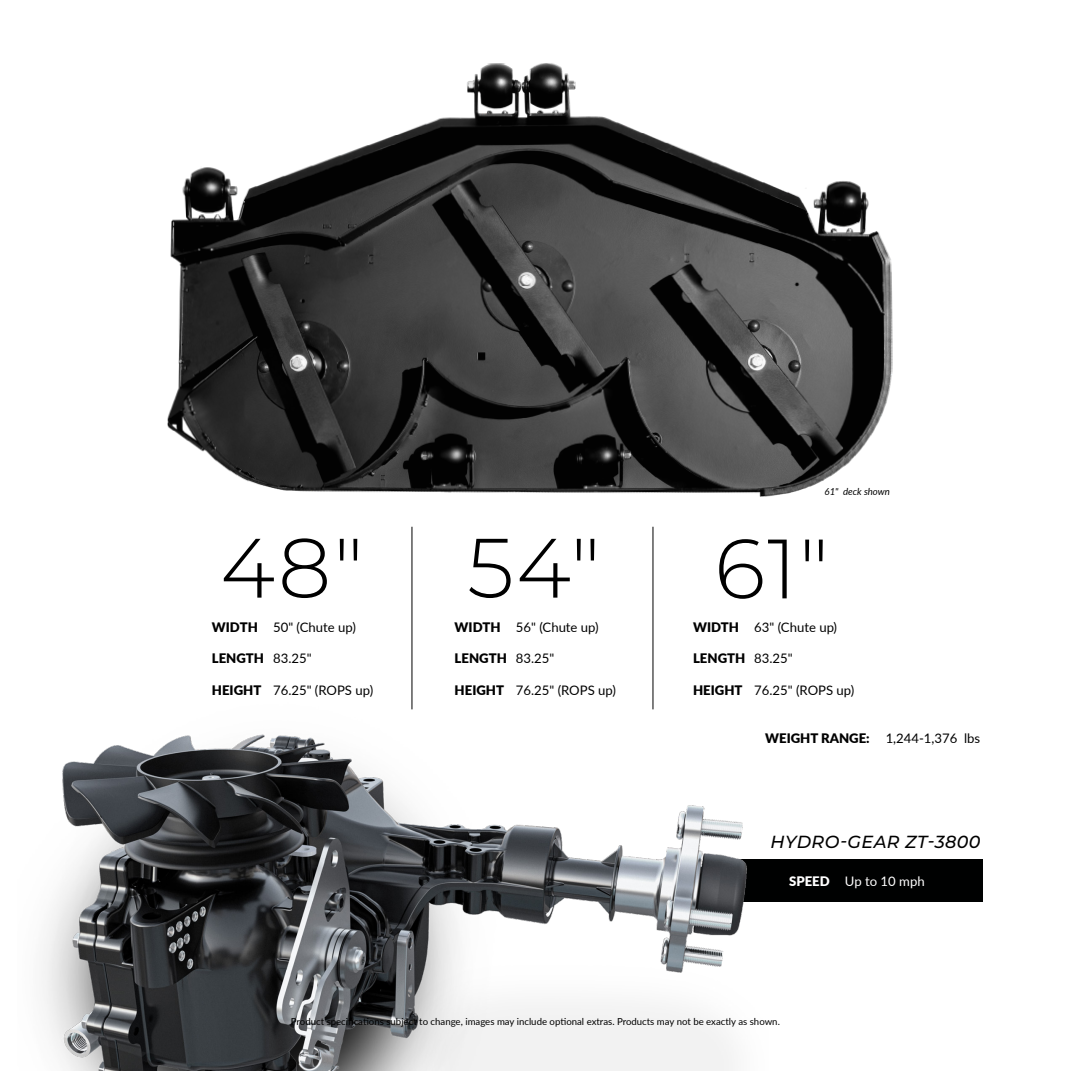
<style>
.page{position:relative;width:1071px;height:1071px;background:#fff}
.page>*{position:absolute;margin:0;border:0;box-sizing:border-box;transform-origin:0 0}
.t1{font:300 84px "Montserrat";color:#000}
.t2{font:italic 500 17.5px "Montserrat";letter-spacing:.025em;color:#000}
.t3{font:13.12px "Lato";color:#000}
.t4{font:900 13.12px "Lato";color:#000}
.t5{font:13.12px "Lato";color:#fff}
.t6{font:9.62px "Lato";color:#000}
.t7{font:italic 9.62px "Lato";color:#000}
.s1{font-weight:900}
.s2{font-weight:400}
</style>
<div class="page">
<div style="left:737px;top:859px;width:246px;height:43px;background:#000101"></div>
<hr style="left:653px;top:527px;width:1px;height:182px;background:#000">
<hr style="left:412px;top:527px;width:1px;height:182px;background:#000">
<img style="left:42px;top:695px;width:705px;height:376px">
<img style="left:167px;top:63px;width:726px;height:434px">
<h1 class="t1" style="left:220px;top:511px;width:145px">48"</h1>
<p class="t3" style="left:212px;top:618px;width:146px"><span class="s1">WIDTH</span> 50" (Chute up)</p>
<p class="t4" style="left:212px;top:649px;width:101px">LENGTH <span class="s2">83.25"</span></p>
<p class="t3" style="left:212px;top:681px;width:163px"><span class="s1">HEIGHT</span> 76.25" (ROPS up)</p>
<p class="t7" style="left:825px;top:484px;width:67px">61" deck shown</p>
<h1 class="t1" style="left:467px;top:511px;width:135px">54"</h1>
<h1 class="t1" style="left:715px;top:512px;width:116px">61"</h1>
<p class="t3" style="left:455px;top:618px;width:146px"><span class="s1">WIDTH</span> 56" (Chute up)</p>
<p class="t4" style="left:455px;top:649px;width:101px">LENGTH <span class="s2">83.25"</span></p>
<p class="t3" style="left:455px;top:681px;width:163px"><span class="s1">HEIGHT</span> 76.25" (ROPS up)</p>
<p class="t3" style="left:693px;top:618px;width:146px"><span class="s1">WIDTH</span> 63" (Chute up)</p>
<p class="t4" style="left:693px;top:649px;width:101px">LENGTH <span class="s2">83.25"</span></p>
<p class="t3" style="left:693px;top:681px;width:163px"><span class="s1">HEIGHT</span> 76.25" (ROPS up)</p>
<p class="t3" style="left:765px;top:728px;width:217px"><span class="s1">WEIGHT RANGE:</span> 1,244-1,376 lbs</p>
<h2 class="t2" style="left:770px;top:829px;width:212px">HYDRO-GEAR ZT-3800</h2>
<p class="t5" style="left:789px;top:872px;width:137px"><span class="s1">SPEED</span> Up to 10 mph</p>
<p class="t6" style="left:291px;top:1014px;width:490px">Product specifications subject to change, images may include optional extras. Products may not be exactly as shown.</p>
</div>
